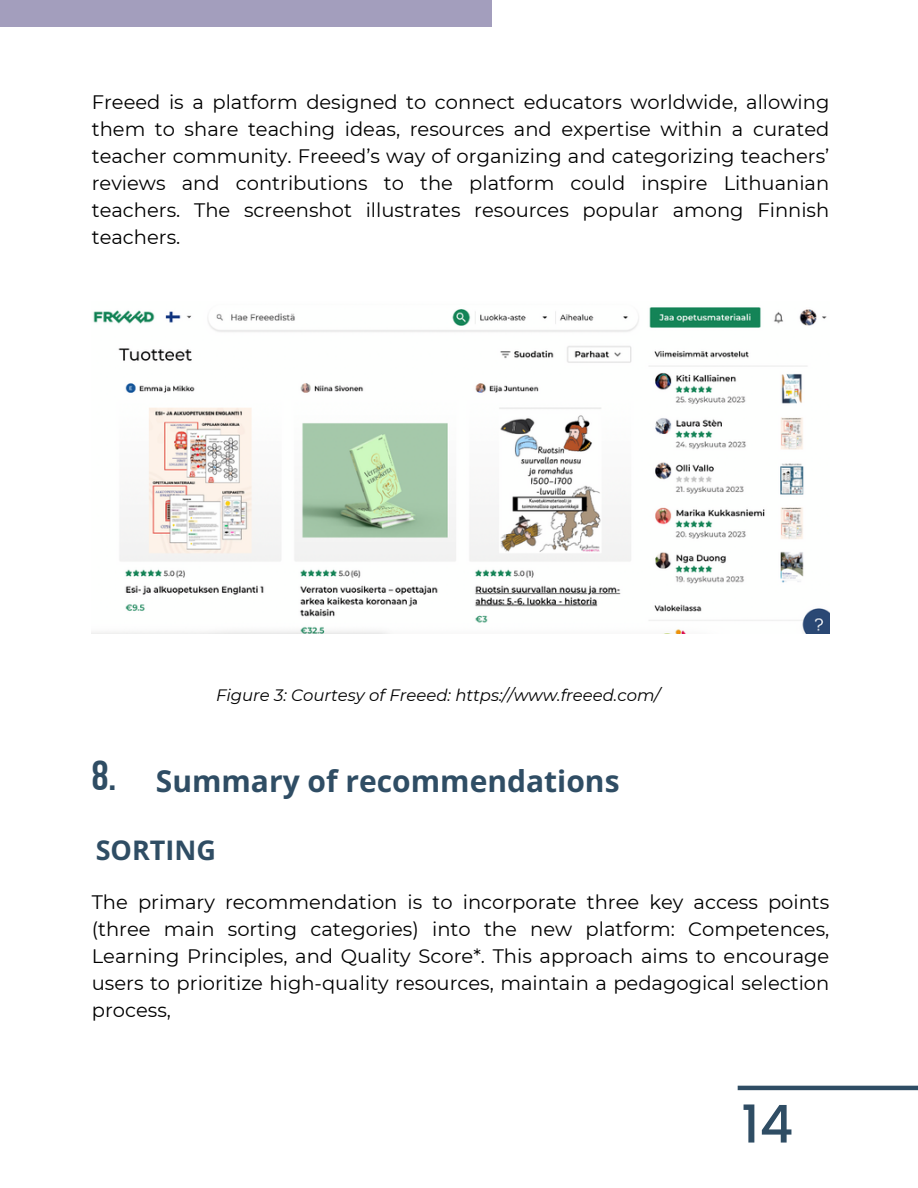
<style>
.page{position:relative;width:918px;height:1188px;background:#fff}
.page>*{position:absolute;margin:0;border:0;box-sizing:border-box;transform-origin:0 0}
.t1{font:500 52.2px "Poppins";color:#2f4d64}
.t2{font:42px "Bebas Neue Cyrillic";color:#2f4d64}
.t3{font:700 30px "Open Sans";color:#2f4d64}
.t4{font:700 27px "Open Sans";color:#2f4d64}
.t5{font:19.5px/27px "Montserrat";color:#000;text-align:justify}
.t6{font:italic 16.5px "Montserrat";color:#000}
</style>
<div class="page">
<hr style="left:738px;top:1086px;width:180px;height:4px;background:#2f4d64">
<img style="left:92px;top:307px;width:738px;height:327px">
<div style="left:0;top:0;width:491px;height:26px;background:#a39ebd"></div>
<p class="t5" style="left:92px;top:88px;width:739px">Freeed is a platform designed to connect educators worldwide, allowing them to share teaching ideas, resources and expertise within a curated teacher community. Freeed’s way of organizing and categorizing teachers’ reviews and contributions to the platform could inspire Lithuanian teachers. The screenshot illustrates resources popular among Finnish teachers.</p>
<p class="t6" style="left:216px;top:685px;width:446px">Figure 3: Courtesy of Freeed: https://www.freeed.com/</p>
<p class="t2" style="left:92px;top:759px;width:26px">8.</p>
<p class="t3" style="left:156px;top:760px;width:465px">Summary of recommendations</p>
<p class="t4" style="left:96px;top:831px;width:122px">SORTING</p>
<p class="t5" style="left:92px;top:888px;width:739px">The primary recommendation is to incorporate three key access points (three main sorting categories) into the new platform: Competences, Learning Principles, and Quality Score*. This approach aims to encourage users to prioritize high-quality resources, maintain a pedagogical selection process,</p>
<p class="t1" style="left:741px;top:1088px;width:54px">14</p>
</div>
